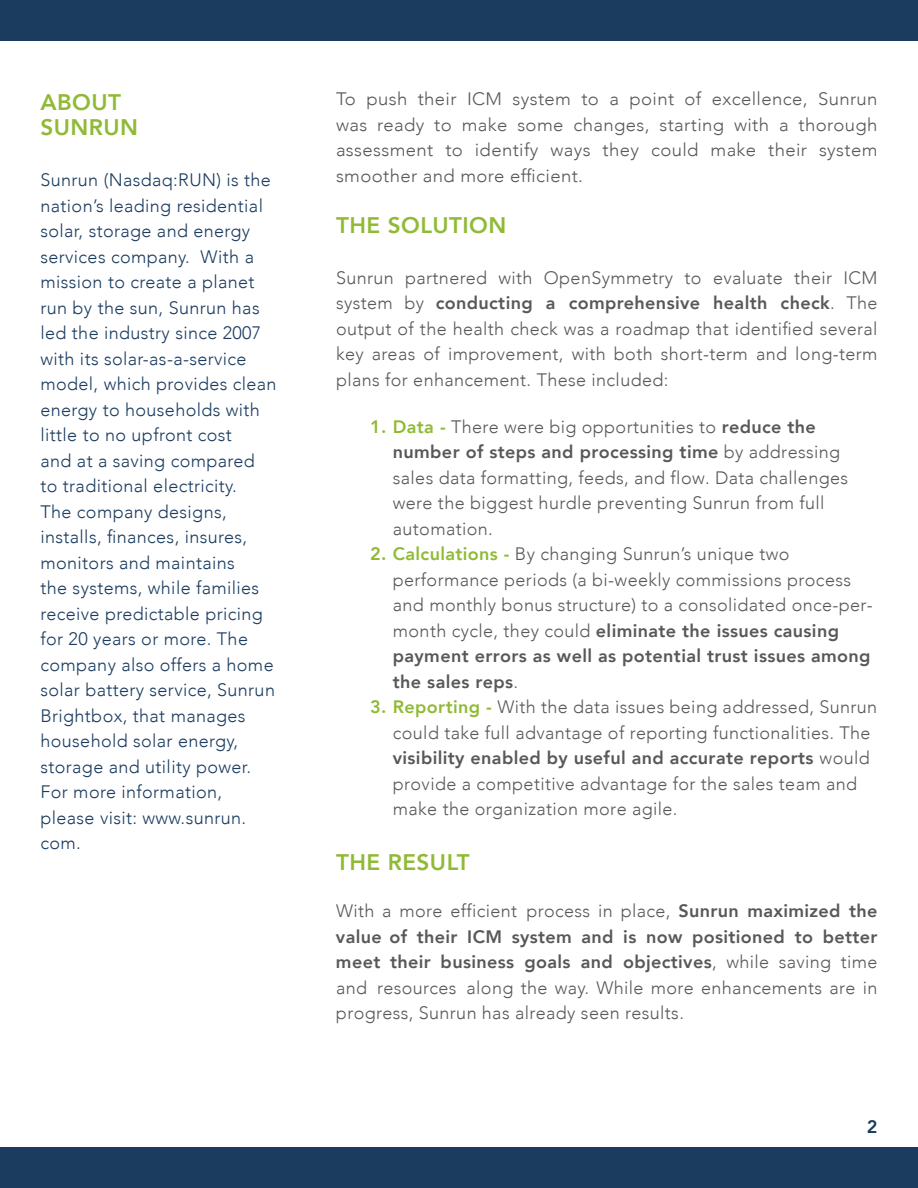
<style>
.page{position:relative;width:918px;height:1188px;background:#fff}
.page>*{position:absolute;margin:0;border:0;box-sizing:border-box;transform-origin:0 0}
.t1{font:800 22.5px/25.5px "Avenir";letter-spacing:.02em;color:#90ba35}
.t2{font:300 18px/25.5px "Avenir";letter-spacing:.02em;color:#57585a;text-align:justify}
.t3{font:300 18px/25.5px "Avenir";letter-spacing:.02em;color:#1b3c5f}
.t4{font:800 18px "Avenir";color:#1b3c5f}
.s1{font-weight:800}
.s2{font-weight:800;color:#90ba35}
</style>
<div class="page">
<div style="left:0;top:1148px;width:918px;height:40px;background:#1b3c5f"></div>
<div style="left:0;top:0;width:918px;height:40px;background:#1b3c5f"></div>
<p class="t1" style="left:40px;top:89px;width:99px">ABOUT<br>SUNRUN</p>
<p class="t3" style="left:40px;top:167px;width:238px">Sunrun (Nasdaq:RUN) is the nation’s leading residential solar, storage and energy services company. With a mission to create a planet run by the sun, Sunrun has led the industry since 2007 with its solar-as-a-service model, which provides clean energy to households with little to no upfront cost<br>and at a saving compared<br>to traditional electricity.<br>The company designs, installs, finances, insures, monitors and maintains<br>the systems, while families receive predictable pricing for 20 years or more. The company also offers a home solar battery service, Sunrun<br>Brightbox, that manages household solar energy, storage and utility power.<br>For more information, please visit: www.sunrun. com.</p>
<p class="t2" style="left:336px;top:86px;width:543px">To push their ICM system to a point of excellence, Sunrun was ready to make some changes, starting with a thorough assessment to identify ways they could make their system smoother and more efficient.</p>
<p class="t1" style="left:336px;top:212px;width:172px">THE SOLUTION</p>
<p class="t2" style="left:336px;top:265px;width:543px">Sunrun partnered with OpenSymmetry to evaluate their ICM system by <span class="s1">conducting a comprehensive health check</span>. The output of the health check was a roadmap that identified several key areas of improvement, with both short-term and long-term plans for enhancement. These included:</p>
<p class="t2" style="left:393px;top:414px;width:457px;text-align:left;text-indent:-23px"><span class="s2">1. Data -</span> There were big opportunities to <span class="s1">reduce the number of steps and processing time</span> by addressing sales data formatting, feeds, and flow. Data challenges were the biggest hurdle preventing Sunrun from full automation.</p>
<p class="t2" style="left:393px;top:541px;width:482px;text-align:left;text-indent:-23px"><span class="s2">2. Calculations -</span> By changing Sunrun’s unique two performance periods (a bi-weekly commissions process and monthly bonus structure) to a consolidated once-per&shy;month cycle, they could <span class="s1">eliminate the issues causing payment errors as well as potential trust issues among the sales reps</span>.</p>
<p class="t2" style="left:393px;top:694px;width:486px;text-align:left;text-indent:-23px"><span class="s2">3. Reporting -</span> With the data issues being addressed, Sunrun could take full advantage of reporting functionalities. The <span class="s1">visibility enabled by useful and accurate reports</span> would provide a competitive advantage for the sales team and make the organization more agile.</p>
<p class="t1" style="left:336px;top:850px;width:135px">THE RESULT</p>
<p class="t2" style="left:336px;top:898px;width:543px">With a more efficient process in place, <span class="s1">Sunrun maximized the value of their ICM system and is now positioned to better meet their business goals and objectives</span>, while saving time and resources along the way. While more enhancements are in progress, Sunrun has already seen results.</p>
<p class="t4" style="left:867px;top:1112px;width:12px">2</p>
</div>
